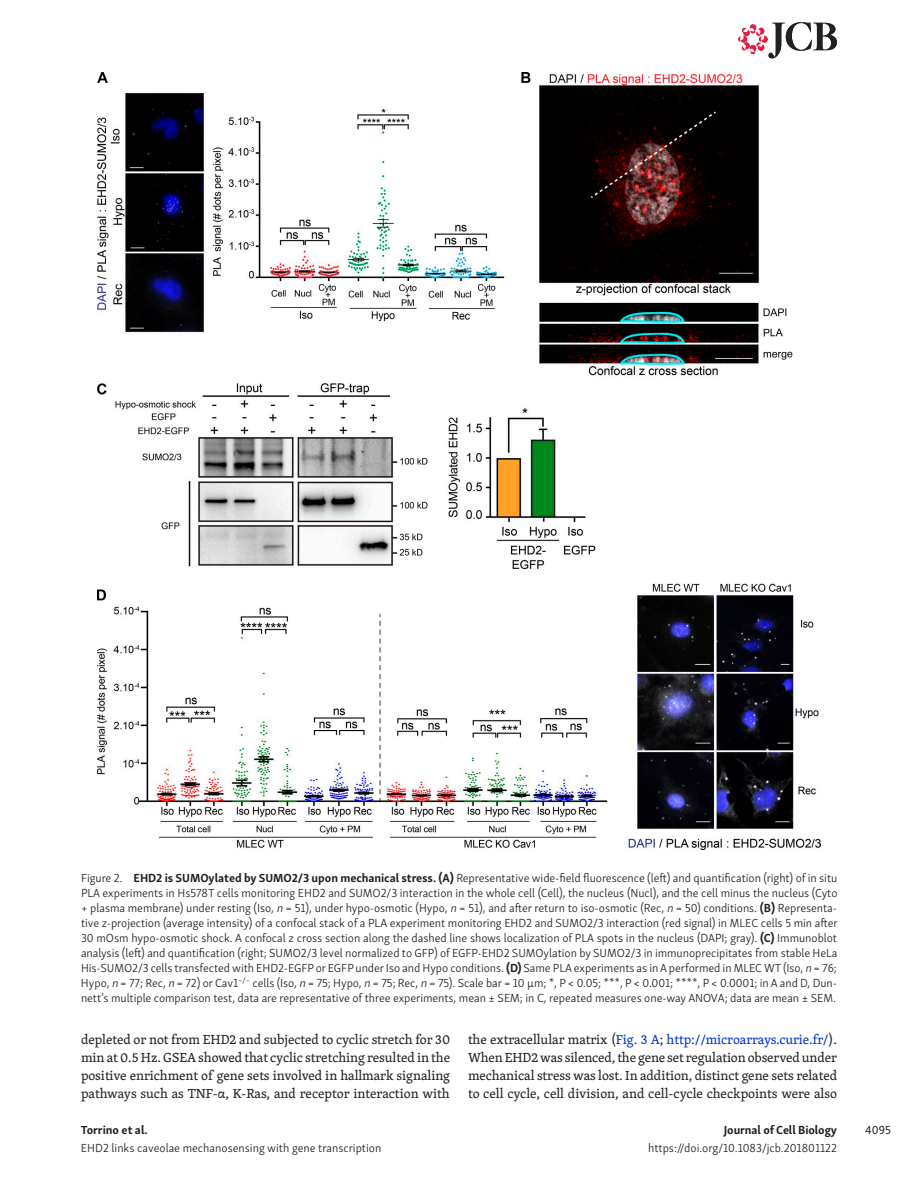
<style>
.page{position:relative;width:918px;height:1188px;background:#fff}
.page>*{position:absolute;margin:0;border:0;box-sizing:border-box;transform-origin:0 0}
.t1{font:13.5px/18px "Skolar PE";color:#231f20;text-align:justify}
.t2{font:300 12px/15px "Skolar Sans PE";color:#231f20;text-align:justify}
.t3{font:700 12px "Skolar Sans PE";letter-spacing:-.005em;color:#231f20}
.t4{font:12px "Skolar Sans PE";color:#231f20}
.s1{font-weight:700}
.s2{font-style:italic}
.s3{color:#0034c9}
</style>
<div class="page">
<svg style="left:738px;top:22px;width:99px;height:36px"></svg>
<img style="left:97px;top:72px;width:724px;height:777px">
<p class="t2" style="left:81px;top:870px;width:758px">Figure 2. <span class="s1">EHD2 is SUMOylated by SUMO2/3 upon mechanical stress. (A)</span> Representative wide-field fluorescence (left) and quantification (right) of in situ PLA experiments in Hs578T cells monitoring EHD2 and SUMO2/3 interaction in the whole cell (Cell), the nucleus (Nucl), and the cell minus the nucleus (Cyto + plasma membrane) under resting (Iso, <span class="s2">n</span> = 51), under hypo-osmotic (Hypo, <span class="s2">n</span> = 51), and after return to iso-osmotic (Rec, <span class="s2">n</span> = 50) conditions. <span class="s1">(B)</span> Representa&shy;tive z-projection (average intensity) of a confocal stack of a PLA experiment monitoring EHD2 and SUMO2/3 interaction (red signal) in MLEC cells 5 min after 30 mOsm hypo-osmotic shock. A confocal z cross section along the dashed line shows localization of PLA spots in the nucleus (DAPI; gray). <span class="s1">(C)</span> Immunoblot analysis (left) and quantification (right; SUMO2/3 level normalized to GFP) of EGFP-EHD2 SUMOylation by SUMO2/3 in immunoprecipitates from stable HeLa His-SUMO2/3 cells transfected with EHD2-EGFP or EGFP under Iso and Hypo conditions. <span class="s1">(D)</span> Same PLA experiments as in A performed in MLEC WT (Iso, <span class="s2">n</span> = 76; Hypo, <span class="s2">n</span> = 77; Rec, <span class="s2">n</span> = 72) or Cav1<sup>−/−</sup> cells (Iso, <span class="s2">n</span> = 75; Hypo, <span class="s2">n</span> = 75; Rec, <span class="s2">n</span> = 75). Scale bar = 10 µm; *, P &lt; 0.05; ***, P &lt; 0.001; ****, P &lt; 0.0001; in A and D, Dun&shy;nett’s multiple comparison test, data are representative of three experiments, mean ± SEM; in C, repeated measures one-way ANOVA; data are mean ± SEM.</p>
<p class="t1" style="left:81px;top:1030px;width:371px">depleted or not from EHD2 and subjected to cyclic stretch for 30 min at 0.5 Hz. GSEA showed that cyclic stretching resulted in the positive enrichment of gene sets involved in hallmark signaling pathways such as TNF-α, K-Ras, and receptor interaction with</p>
<p class="t1" style="left:468px;top:1030px;width:371px">the extracellular matrix (<span class="s3">Fig. 3 A</span>; <span class="s3">http://microarrays.curie.fr/</span>).<br>When EHD2 was silenced, the gene set regulation observed under mechanical stress was lost. In addition, distinct gene sets related to cell cycle, cell division, and cell-cycle checkpoints were also</p>
<p class="t3" style="left:81px;top:1120px;width:68px">Torrino et al.</p>
<p class="t2" style="left:81px;top:1140px;width:302px">EHD2 links caveolae mechanosensing with gene transcription</p>
<p class="t3" style="left:724px;top:1120px;width:115px">Journal of Cell Biology</p>
<p class="t2" style="left:648px;top:1140px;width:190px">https://doi.org/10.1083/jcb.201801122</p>
<p class="t4" style="left:865px;top:1121px;width:27px">4095</p>
</div>
